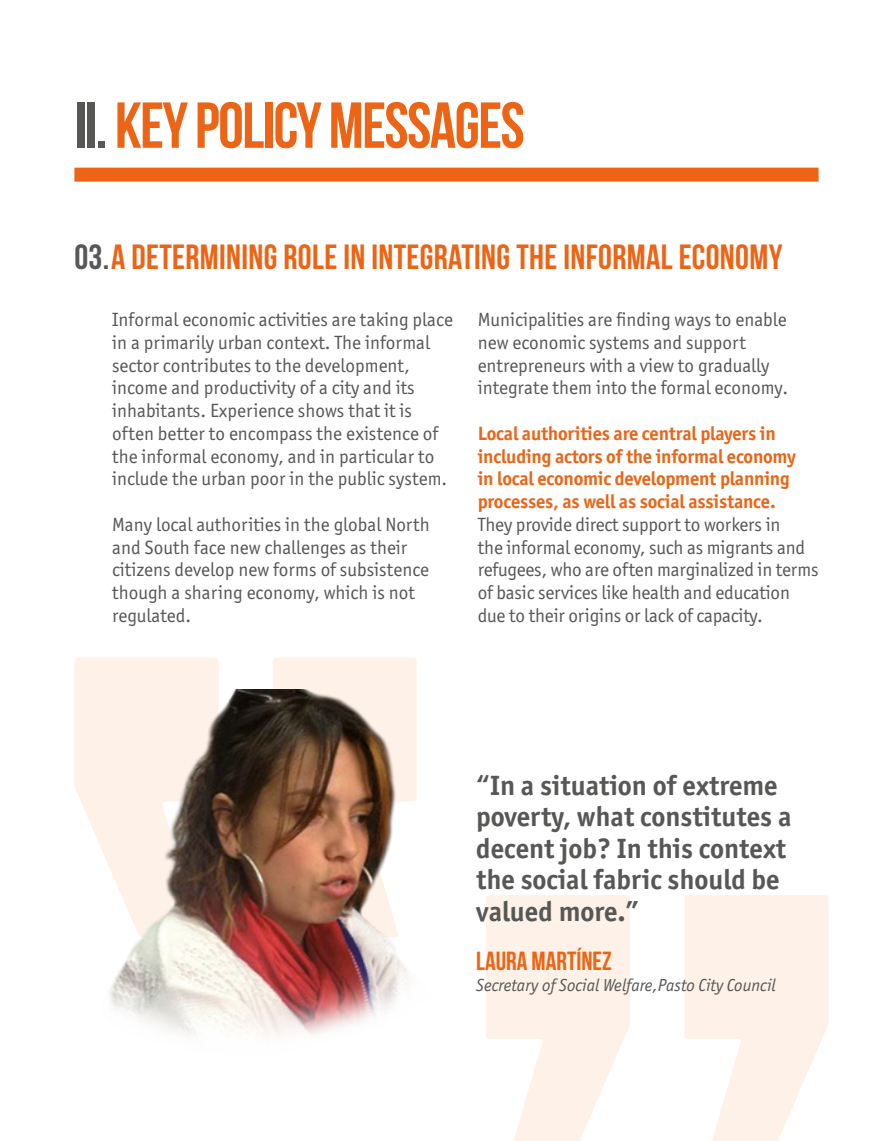
<style>
.page{position:relative;width:893px;height:1141px;background:#fff}
.page>*{position:absolute;margin:0;border:0;box-sizing:border-box;transform-origin:0 0}
.t1{font:700 64.75px "Bebas Neue";letter-spacing:-.025em;color:#ec6415}
.t2{font:700 35px "Bebas Neue";letter-spacing:.01em;color:#ec6415}
.t3{font:28px/31.5px "Officina San ITC Bold OS";color:#575756}
.t4{font:700 26.25px "Bebas Neue";color:#ec6415}
.t5{font:19.25px/22.8px "Officina San ITC Book OS";color:#575756}
.t6{font:700 19.25px/22.8px "Officina San ITC";letter-spacing:-.01em;color:#ec6415}
.t7{font:17.5px "Officina San ITC Book Ital OS";color:#575756}
.s1{color:#575756}
</style>
<div class="page">
<svg style="left:74px;top:658px;width:343px;height:32px;fill:#fef1e8"></svg>
<div style="left:74px;top:168px;width:745px;height:14px;background:#ec6415"></div>
<svg style="left:486px;top:895px;width:342px;height:246px;fill:#fef1e8"></svg>
<img style="left:74px;top:690px;width:343px;height:346px">
<h1 class="t1" style="left:74px;top:90px;width:452px"><span class="s1">II.</span> KEY POLICY MESSAGES</h1>
<h2 class="t2" style="left:74px;top:238px;width:710px"><span class="s1">03.</span>A DETERMINING ROLE IN INTEGRATING THE INFORMAL ECONOMY</h2>
<p class="t5" style="left:112px;top:308px;width:342px">Informal economic activities are taking place in a primarily urban context. The informal sector contributes to the development, income and productivity of a city and its inhabitants. Experience shows that it is often better to encompass the existence of the informal economy, and in particular to include the urban poor in the public system.</p>
<p class="t5" style="left:112px;top:513px;width:319px">Many local authorities in the global North and South face new challenges as their citizens develop new forms of subsistence though a sharing economy, which is not regulated.</p>
<p class="t5" style="left:478px;top:308px;width:312px">Municipalities are finding ways to enable new economic systems and support entrepreneurs with a view to gradually integrate them into the formal economy.</p>
<p class="t6" style="left:478px;top:422px;width:320px">Local authorities are central players in including actors of the informal economy in local economic development planning processes, as well as social assistance.</p>
<p class="t5" style="left:478px;top:513px;width:342px">They provide direct support to workers in<br>the informal economy, such as migrants and refugees, who are often marginalized in terms of basic services like health and education due to their origins or lack of capacity.</p>
<h3 class="t3" style="left:476px;top:769px;width:317px">“In a situation of extreme poverty, what constitutes a decent job? In this context the social fabric should be valued more.”</h3>
<h3 class="t4" style="left:476px;top:946px;width:137px">LAURA MARTÍNEZ</h3>
<p class="t7" style="left:476px;top:975px;width:301px">Secretary of Social Welfare,Pasto City Council</p>
</div>
